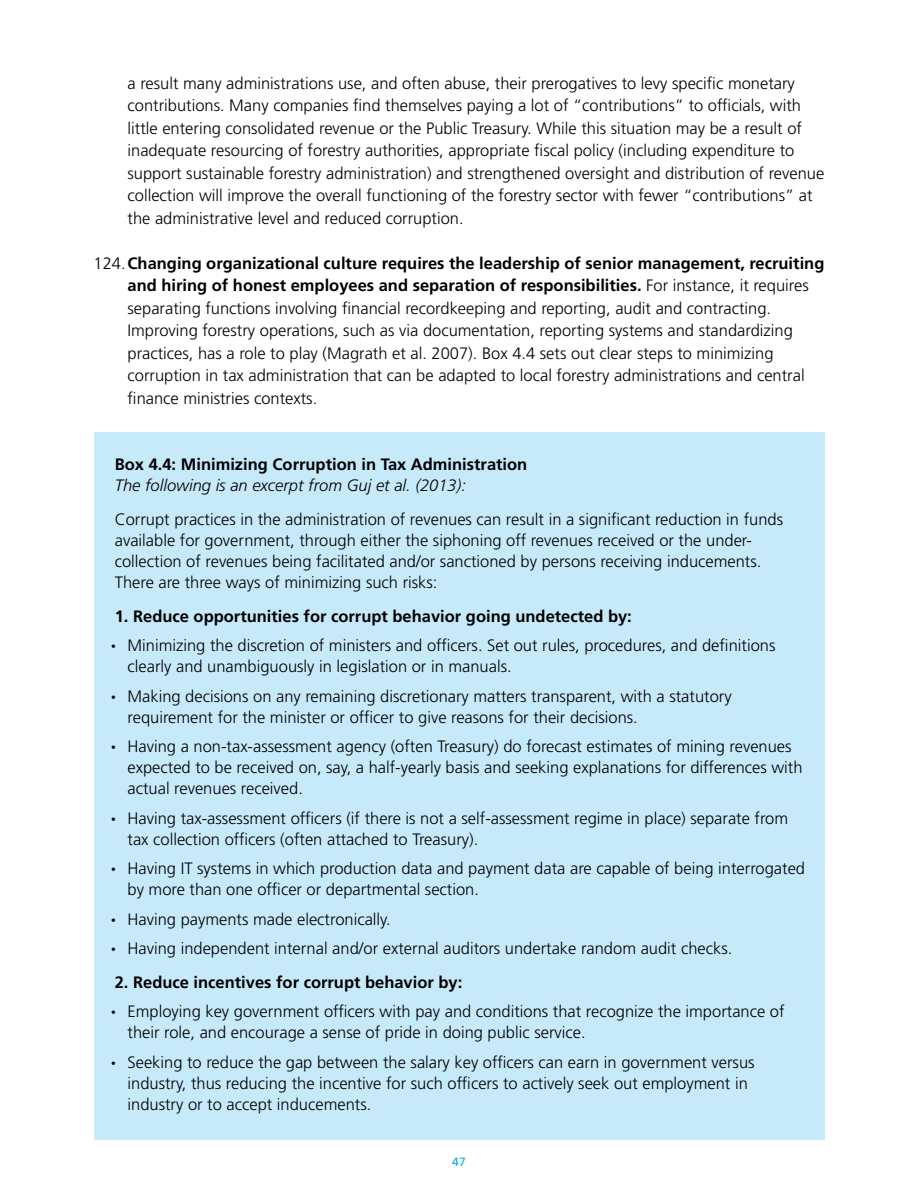
<style>
.page{position:relative;width:918px;height:1188px;background:#fff}
.page>*{position:absolute;margin:0;border:0;box-sizing:border-box;transform-origin:0 0}
.t1{font:300 16.5px/22.5px "Frutiger LT Std";color:#000}
.t2{font:700 16.5px "Frutiger LT Std";color:#000}
.t3{font:italic 300 16.5px "Frutiger LT Std";color:#000}
.t4{font:12px "Frutiger LT Std";color:#00aeef}
.s1{font-weight:700}
.s2{font-family:"Andes";font-weight:400}
</style>
<div class="page">
<div style="left:94px;top:432px;width:730px;height:68px;background:#c7eafb"></div>
<div style="left:94px;top:487px;width:730px;height:130px;background:#c7eafb"></div>
<div style="left:94px;top:613px;width:730px;height:89px;background:#c7eafb"></div>
<div style="left:94px;top:664px;width:730px;height:88px;background:#c7eafb"></div>
<div style="left:94px;top:714px;width:730px;height:110px;background:#c7eafb"></div>
<div style="left:94px;top:786px;width:730px;height:88px;background:#c7eafb"></div>
<div style="left:94px;top:836px;width:730px;height:89px;background:#c7eafb"></div>
<div style="left:94px;top:916px;width:730px;height:68px;background:#c7eafb"></div>
<div style="left:94px;top:979px;width:730px;height:89px;background:#c7eafb"></div>
<div style="left:94px;top:1030px;width:730px;height:109px;background:#c7eafb"></div>
<p class="t1" style="left:128px;top:72px;width:698px">a result many administrations use, and often abuse, their prerogatives to levy specific monetary contributions. Many companies find themselves paying a lot of “contributions” to officials, with little entering consolidated revenue or the Public Treasury. While this situation may be a result of inadequate resourcing of forestry authorities, appropriate fiscal policy (including expenditure to support sustainable forestry administration) and strengthened oversight and distribution of revenue collection will improve the overall functioning of the forestry sector with fewer “contributions” at the administrative level and reduced corruption.</p>
<p class="t1" style="left:128px;top:252px;width:698px;text-indent:-34px">124.<span class="s1">Changing organizational culture requires the leadership of senior management, recruiting and hiring of honest employees and separation of responsibilities.</span> For instance, it requires separating functions involving financial recordkeeping and reporting, audit and contracting.<br>Improving forestry operations, such as via documentation, reporting systems and standardizing practices, has a role to play (Magrath et al. 2007). Box 4.4 sets out clear steps to minimizing corruption in tax administration that can be adapted to local forestry administrations and central finance ministries contexts.</p>
<p class="t2" style="left:115px;top:455px;width:414px">Box 4.4: Minimizing Corruption in Tax Administration</p>
<p class="t3" style="left:115px;top:476px;width:353px">The following is an excerpt from Guj et al. (2013):</p>
<p class="t1" style="left:115px;top:509px;width:670px;line-height:21px">Corrupt practices in the administration of revenues can result in a significant reduction in funds available for government, through either the siphoning off revenues received or the under&shy;collection of revenues being facilitated and/or sanctioned by persons receiving inducements.<br>There are three ways of minimizing such risks:</p>
<p class="t2" style="left:115px;top:606px;width:519px">1. Reduce opportunities for corrupt behavior going undetected by:</p>
<p class="t1" style="left:128px;top:635px;width:649px;line-height:21px;text-indent:-17px"><span class="s2">•</span> Minimizing the discretion of ministers and officers. Set out rules, procedures, and definitions clearly and unambiguously in legislation or in manuals.</p>
<p class="t1" style="left:128px;top:686px;width:606px;line-height:21px;text-indent:-17px"><span class="s2">•</span> Making decisions on any remaining discretionary matters transparent, with a statutory requirement for the minister or officer to give reasons for their decisions.</p>
<p class="t1" style="left:128px;top:736px;width:677px;line-height:21px;text-indent:-17px"><span class="s2">•</span> Having a non-tax-assessment agency (often Treasury) do forecast estimates of mining revenues expected to be received on, say, a half-yearly basis and seeking explanations for differences with actual revenues received.</p>
<p class="t1" style="left:128px;top:808px;width:662px;line-height:21px;text-indent:-17px"><span class="s2">•</span> Having tax-assessment officers (if there is not a self-assessment regime in place) separate from tax collection officers (often attached to Treasury).</p>
<p class="t1" style="left:128px;top:858px;width:679px;line-height:21px;text-indent:-17px"><span class="s2">•</span> Having IT systems in which production data and payment data are capable of being interrogated by more than one officer or departmental section.</p>
<p class="t1" style="left:111px;top:908px;width:282px"><span class="s2">•</span> Having payments made electronically.</p>
<p class="t1" style="left:111px;top:937px;width:623px"><span class="s2">•</span> Having independent internal and/or external auditors undertake random audit checks.</p>
<p class="t2" style="left:115px;top:972px;width:349px">2. Reduce incentives for corrupt behavior by:</p>
<p class="t1" style="left:128px;top:1001px;width:659px;line-height:21px;text-indent:-17px"><span class="s2">•</span> Employing key government officers with pay and conditions that recognize the importance of their role, and encourage a sense of pride in doing public service.</p>
<p class="t1" style="left:128px;top:1052px;width:629px;line-height:21px;text-indent:-17px"><span class="s2">•</span> Seeking to reduce the gap between the salary key officers can earn in government versus industry, thus reducing the incentive for such officers to actively seek out employment in industry or to accept inducements.</p>
<p class="t4" style="left:452px;top:1155px;width:15px">47</p>
</div>
